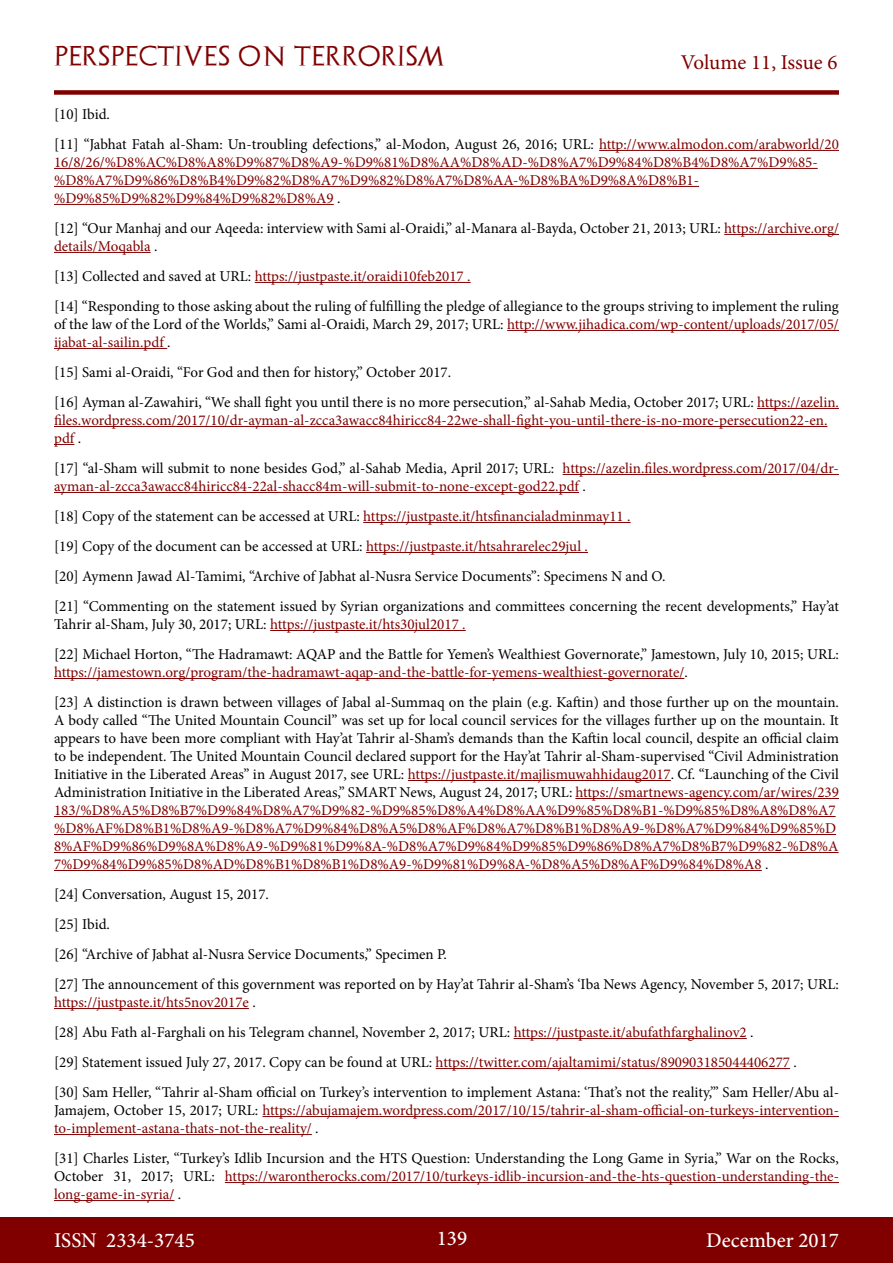
<style>
.page{position:relative;width:893px;height:1263px;background:#fff}
.page>*{position:absolute;margin:0;border:0;box-sizing:border-box;transform-origin:0 0}
.t1{font:500 21px "Minion Pro";color:#fff}
.t2{font:21px "Archeologicaps";letter-spacing:.045em;color:#800000}
.t3{font:21px "Minion Pro";letter-spacing:-.005em;color:#800000}
.t4{font:15px/30px "Minion Pro";color:#000}
.t5{font:15px/18px "Minion Pro";color:#800000}
.s1{color:#800000}
.s2{color:#000}
</style>
<div class="page">
<div style="left:0;top:1217px;width:893px;height:46px;background:#800000"></div>
<div style="left:54px;top:90px;width:785px;height:5px;background:#800000"></div>
<hr style="left:599px;top:150px;width:240px;height:1px;background:#800000">
<hr style="left:54px;top:168px;width:764px;height:1px;background:#800000">
<hr style="left:54px;top:186px;width:645px;height:1px;background:#800000">
<hr style="left:54px;top:204px;width:280px;height:1px;background:#800000">
<hr style="left:724px;top:234px;width:115px;height:1px;background:#800000">
<hr style="left:54px;top:252px;width:97px;height:1px;background:#800000">
<hr style="left:255px;top:282px;width:216px;height:1px;background:#800000">
<hr style="left:507px;top:330px;width:332px;height:1px;background:#800000">
<hr style="left:54px;top:348px;width:113px;height:1px;background:#800000">
<hr style="left:757px;top:408px;width:82px;height:1px;background:#800000">
<hr style="left:54px;top:426px;width:773px;height:1px;background:#800000">
<svg style="left:54px;top:444px;width:20px;height:1px"></svg>
<hr style="left:563px;top:474px;width:276px;height:1px;background:#800000">
<hr style="left:54px;top:492px;width:525px;height:1px;background:#800000">
<hr style="left:363px;top:522px;width:268px;height:1px;background:#800000">
<hr style="left:366px;top:552px;width:222px;height:1px;background:#800000">
<hr style="left:270px;top:630px;width:196px;height:1px;background:#800000">
<hr style="left:54px;top:678px;width:630px;height:1px;background:#800000">
<hr style="left:408px;top:780px;width:263px;height:1px;background:#800000">
<hr style="left:575px;top:798px;width:264px;height:1px;background:#800000">
<hr style="left:54px;top:816px;width:782px;height:1px;background:#800000">
<hr style="left:54px;top:834px;width:782px;height:1px;background:#800000">
<hr style="left:54px;top:852px;width:785px;height:1px;background:#800000">
<hr style="left:54px;top:870px;width:708px;height:1px;background:#800000">
<hr style="left:54px;top:1008px;width:195px;height:1px;background:#800000">
<hr style="left:514px;top:1038px;width:233px;height:1px;background:#800000">
<hr style="left:436px;top:1068px;width:354px;height:1px;background:#800000">
<hr style="left:262px;top:1116px;width:577px;height:1px;background:#800000">
<hr style="left:54px;top:1134px;width:258px;height:1px;background:#800000">
<hr style="left:225px;top:1182px;width:614px;height:1px;background:#800000">
<hr style="left:54px;top:1200px;width:120px;height:1px;background:#800000">
<h1 class="t2" style="left:54px;top:43px;width:392px">PERSPECTIVES ON TERRORISM</h1>
<h1 class="t3" style="left:681px;top:48px;width:158px">Volume 11, Issue 6</h1>
<p class="t4" style="left:54px;top:99px;width:786px">[10] Ibid.<br>[11] “Jabhat Fatah al-Sham: Un-troubling defections,” al-Modon, August 26, 2016; URL: <span class="s1">http://www.almodon.com/arabworld/20</span></p>
<p class="t5" style="left:54px;top:153px;width:765px">16/8/26/%D8%AC%D8%A8%D9%87%D8%A9-%D9%81%D8%AA%D8%AD-%D8%A7%D9%84%D8%B4%D8%A7%D9%85- %D8%A7%D9%86%D8%B4%D9%82%D8%A7%D9%82%D8%A7%D8%AA-%D8%BA%D9%8A%D8%B1- %D9%85%D9%82%D9%84%D9%82%D8%A9 <span class="s2">.</span></p>
<p class="t4" style="left:54px;top:219px;width:786px;line-height:18px">[12] “Our Manhaj and our Aqeeda: interview with Sami al-Oraidi,” al-Manara al-Bayda, October 21, 2013; URL: <span class="s1">https://archive.org/ details/Moqabla</span> .</p>
<p class="t4" style="left:54px;top:261px;width:786px">[13] Collected and saved at URL: <span class="s1">https://justpaste.it/oraidi10feb2017 .<br></span>[14] “Responding to those asking about the ruling of fulfilling the pledge of allegiance to the groups striving to implement the ruling</p>
<p class="t5" style="left:54px;top:315px;width:786px"><span class="s2">of the law of the Lord of the Worlds,” Sami al-Oraidi, March 29, 2017; URL:</span> http://www.jihadica.com/wp-content/uploads/2017/05/ ijabat-al-sailin.pdf <span class="s2">.</span></p>
<p class="t4" style="left:54px;top:357px;width:786px">[15] Sami al-Oraidi, “For God and then for history,” October 2017.<br>[16] Ayman al-Zawahiri, “We shall fight you until there is no more persecution,” al-Sahab Media, October 2017; URL: <span class="s1">https://azelin.</span></p>
<p class="t5" style="left:54px;top:411px;width:775px">files.wordpress.com/2017/10/dr-ayman-al-zcca3awacc84hiricc84-22we-shall-fight-you-until-there-is-no-more-persecution22-en. pdf <span class="s2">.</span></p>
<p class="t5" style="left:54px;top:459px;width:786px"><span class="s2">[17] “al-Sham will submit to none besides God,” al-Sahab Media, April 2017; URL:</span> https://azelin.files.wordpress.com/2017/04/dr&shy;ayman-al-zcca3awacc84hiricc84-22al-shacc84m-will-submit-to-none-except-god22.pdf <span class="s2">.</span></p>
<p class="t4" style="left:54px;top:501px;width:786px">[18] Copy of the statement can be accessed at URL: <span class="s1">https://justpaste.it/htsfinancialadminmay11 .<br></span>[19] Copy of the document can be accessed at URL: <span class="s1">https://justpaste.it/htsahrarelec29jul .<br></span>[20] Aymenn Jawad Al-Tamimi, “Archive of Jabhat al-Nusra Service Documents”: Specimens N and O.<br>[21] “Commenting on the statement issued by Syrian organizations and committees concerning the recent developments,” Hay’at</p>
<p class="t4" style="left:54px;top:609px;width:786px">Tahrir al-Sham, July 30, 2017; URL: <span class="s1">https://justpaste.it/hts30jul2017 .<br></span>[22] Michael Horton, “The Hadramawt: AQAP and the Battle for Yemen’s Wealthiest Governorate,” Jamestown, July 10, 2015; URL:</p>
<p class="t4" style="left:54px;top:657px;width:786px"><span class="s1">https://jamestown.org/program/the-hadramawt-aqap-and-the-battle-for-yemens-wealthiest-governorate/</span>.<br>[23] A distinction is drawn between villages of Jabal al-Summaq on the plain (e.g. Kaftin) and those further up on the mountain.</p>
<p class="t4" style="left:54px;top:711px;width:787px;line-height:18px">A body called “The United Mountain Council” was set up for local council services for the villages further up on the mountain. It appears to have been more compliant with Hay’at Tahrir al-Sham’s demands than the Kaftin local council, despite an official claim to be independent. The United Mountain Council declared support for the Hay’at Tahrir al-Sham-supervised “Civil Administration Initiative in the Liberated Areas” in August 2017, see URL: <span class="s1">https://justpaste.it/majlismuwahhidaug2017</span>. Cf. “Launching of the Civil Administration Initiative in the Liberated Areas,” SMART News, August 24, 2017; URL: <span class="s1">https://smartnews-agency.com/ar/wires/239<br>183/%D8%A5%D8%B7%D9%84%D8%A7%D9%82-%D9%85%D8%A4%D8%AA%D9%85%D8%B1-%D9%85%D8%A8%D8%A7 %D8%AF%D8%B1%D8%A9-%D8%A7%D9%84%D8%A5%D8%AF%D8%A7%D8%B1%D8%A9-%D8%A7%D9%84%D9%85%D 8%AF%D9%86%D9%8A%D8%A9-%D9%81%D9%8A-%D8%A7%D9%84%D9%85%D9%86%D8%A7%D8%B7%D9%82-%D8%A 7%D9%84%D9%85%D8%AD%D8%B1%D8%B1%D8%A9-%D9%81%D9%8A-%D8%A5%D8%AF%D9%84%D8%A8</span> .</p>
<p class="t4" style="left:54px;top:879px;width:786px">[24] Conversation, August 15, 2017.<br>[25] Ibid.<br>[26] “Archive of Jabhat al-Nusra Service Documents,” Specimen P.<br>[27] The announcement of this government was reported on by Hay’at Tahrir al-Sham’s ‘Iba News Agency, November 5, 2017; URL:</p>
<p class="t4" style="left:54px;top:987px;width:787px"><span class="s1">https://justpaste.it/hts5nov2017e</span> .<br>[28] Abu Fath al-Farghali on his Telegram channel, November 2, 2017; URL: <span class="s1">https://justpaste.it/abufathfarghalinov2</span> .<br>[29] Statement issued July 27, 2017. Copy can be found at URL: <span class="s1">https://twitter.com/ajaltamimi/status/890903185044406277</span> .<br>[30] Sam Heller, “Tahrir al-Sham official on Turkey’s intervention to implement Astana: ‘That’s not the reality,’” Sam Heller/Abu al-</p>
<p class="t5" style="left:54px;top:1101px;width:786px"><span class="s2">Jamajem, October 15, 2017; URL:</span> https://abujamajem.wordpress.com/2017/10/15/tahrir-al-sham-official-on-turkeys-intervention&shy;to-implement-astana-thats-not-the-reality/ <span class="s2">.</span></p>
<p class="t4" style="left:54px;top:1149px;width:786px;line-height:18px;text-align:justify">[31] Charles Lister, “Turkey’s Idlib Incursion and the HTS Question: Understanding the Long Game in Syria,” War on the Rocks, October 31, 2017; URL: <span class="s1">https://warontherocks.com/2017/10/turkeys-idlib-incursion-and-the-hts-question-understanding-the&shy;long-game-in-syria/</span> .</p>
<h1 class="t1" style="left:54px;top:1226px;width:142px">ISSN 2334-3745</h1>
<h1 class="t1" style="left:437px;top:1224px;width:32px">139</h1>
<h1 class="t1" style="left:706px;top:1226px;width:134px">December 2017</h1>
</div>
